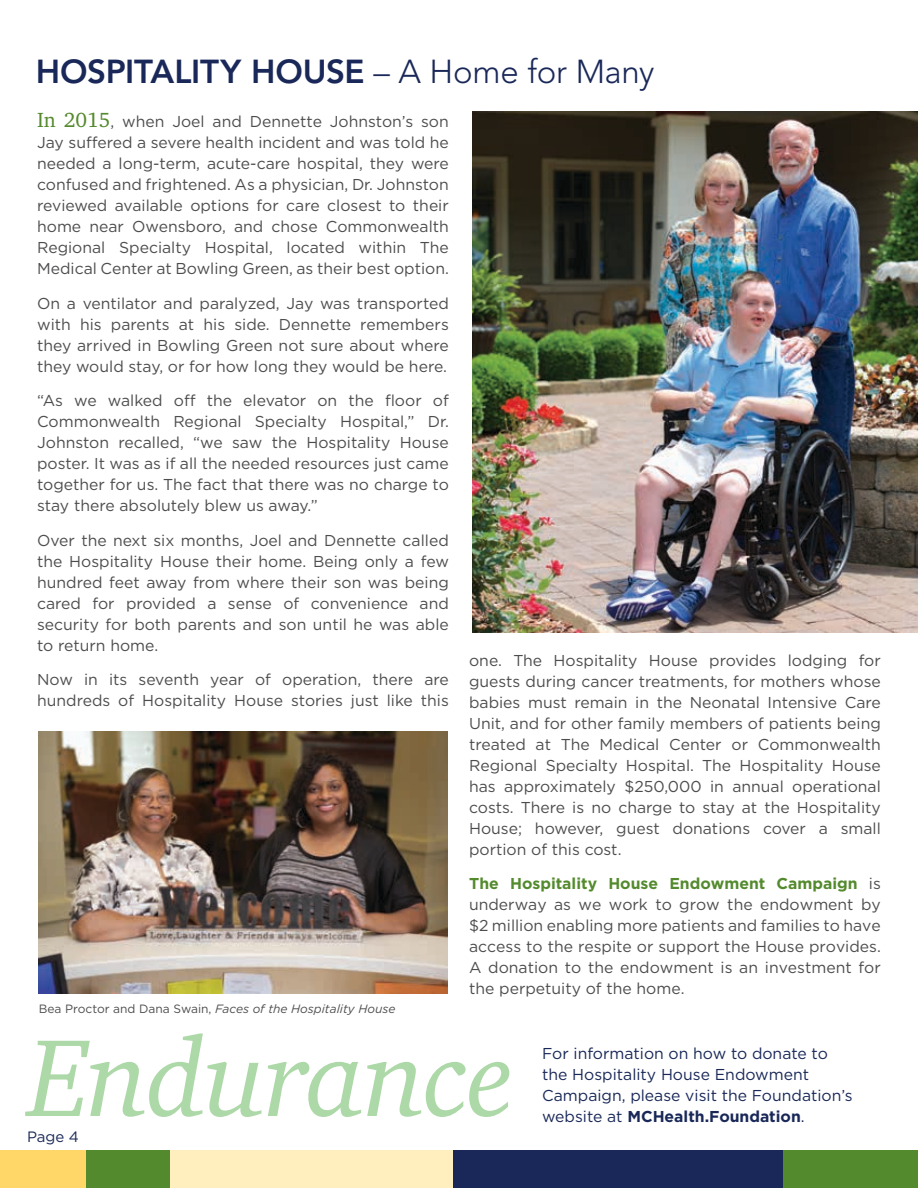
<style>
.page{position:relative;width:918px;height:1188px;background:#fff}
.page>*{position:absolute;margin:0;border:0;box-sizing:border-box;transform-origin:0 0}
.t1{font:italic 112.05px "Charter ITC Std";letter-spacing:-.02em;color:#add8a7}
.t2{font:800 33px "Avenir";letter-spacing:-.005em;color:#192858}
.t3{font:15.75px/21px "Gotham";color:#4d4d4f;text-align:justify}
.t4{font:15.75px/21px "Gotham";color:#192858}
.t5{font:15px "Gotham";color:#192858}
.t6{font:italic 12px "Gotham";color:#4d4d4f}
.s1{font-weight:300}
.s2{font-family:"Charter ITC Std";font-size:21px;color:#548a2e}
.s3{font-weight:700;color:#548a2e}
.s4{font-style:normal}
.s5{font-weight:700}
</style>
<div class="page">
<img style="left:472px;top:111px;width:446px;height:522px">
<img style="left:39px;top:731px;width:408px;height:263px">
<div style="left:76px;top:1150px;width:842px;height:38px;background:#548a2e"></div>
<div style="left:0;top:1150px;width:86px;height:38px;background:#ffd769"></div>
<div style="left:170px;top:1150px;width:298px;height:38px;background:#ffefbe"></div>
<div style="left:453px;top:1150px;width:330px;height:38px;background:#192858"></div>
<h2 class="t2" style="left:36px;top:52px;width:620px">HOSPITALITY HOUSE <span class="s1">– A Home for Many</span></h2>
<p class="t3" style="left:37px;top:111px;width:413px"><span class="s2">In 2015</span>, when Joel and Dennette Johnston’s son Jay suffered a severe health incident and was told he needed a long-term, acute-care hospital, they were confused and frightened. As a physician, Dr. Johnston reviewed available options for care closest to their home near Owensboro, and chose Commonwealth Regional Specialty Hospital, located within The Medical Center at Bowling Green, as their best option.</p>
<p class="t3" style="left:37px;top:292px;width:413px">On a ventilator and paralyzed, Jay was transported with his parents at his side. Dennette remembers they arrived in Bowling Green not sure about where they would stay, or for how long they would be here.</p>
<p class="t3" style="left:37px;top:390px;width:413px">“As we walked off the elevator on the floor of Commonwealth Regional Specialty Hospital,” Dr.<br>Johnston recalled, “we saw the Hospitality House poster. It was as if all the needed resources just came together for us. The fact that there was no charge to stay there absolutely blew us away.”</p>
<p class="t3" style="left:37px;top:529px;width:413px">Over the next six months, Joel and Dennette called the Hospitality House their home. Being only a few hundred feet away from where their son was being cared for provided a sense of convenience and security for both parents and son until he was able to return home.</p>
<p class="t3" style="left:37px;top:669px;width:413px">Now in its seventh year of operation, there are hundreds of Hospitality House stories just like this</p>
<p class="t3" style="left:469px;top:649px;width:413px">one. The Hospitality House provides lodging for guests during cancer treatments, for mothers whose babies must remain in the Neonatal Intensive Care Unit, and for other family members of patients being treated at The Medical Center or Commonwealth Regional Specialty Hospital. The Hospitality House has approximately $250,000 in annual operational costs. There is no charge to stay at the Hospitality House; however, guest donations cover a small portion of this cost.</p>
<p class="t3" style="left:469px;top:873px;width:413px"><span class="s3">The Hospitality House Endowment Campaign</span> is underway as we work to grow the endowment by $2 million enabling more patients and families to have access to the respite or support the House provides.<br>A donation to the endowment is an investment for the perpetuity of the home.</p>
<h1 class="t1" style="left:28px;top:1009px;width:488px">Endurance</h1>
<p class="t6" style="left:39px;top:1001px;width:358px"><span class="s4">Bea Proctor and Dana Swain,</span> Faces of the Hospitality House</p>
<p class="t4" style="left:542px;top:1042px;width:312px">For information on how to donate to the Hospitality House Endowment Campaign, please visit the Foundation’s website at <span class="s5">MCHealth.Foundation</span>.</p>
<p class="t5" style="left:27px;top:1127px;width:53px">Page 4</p>
</div>
